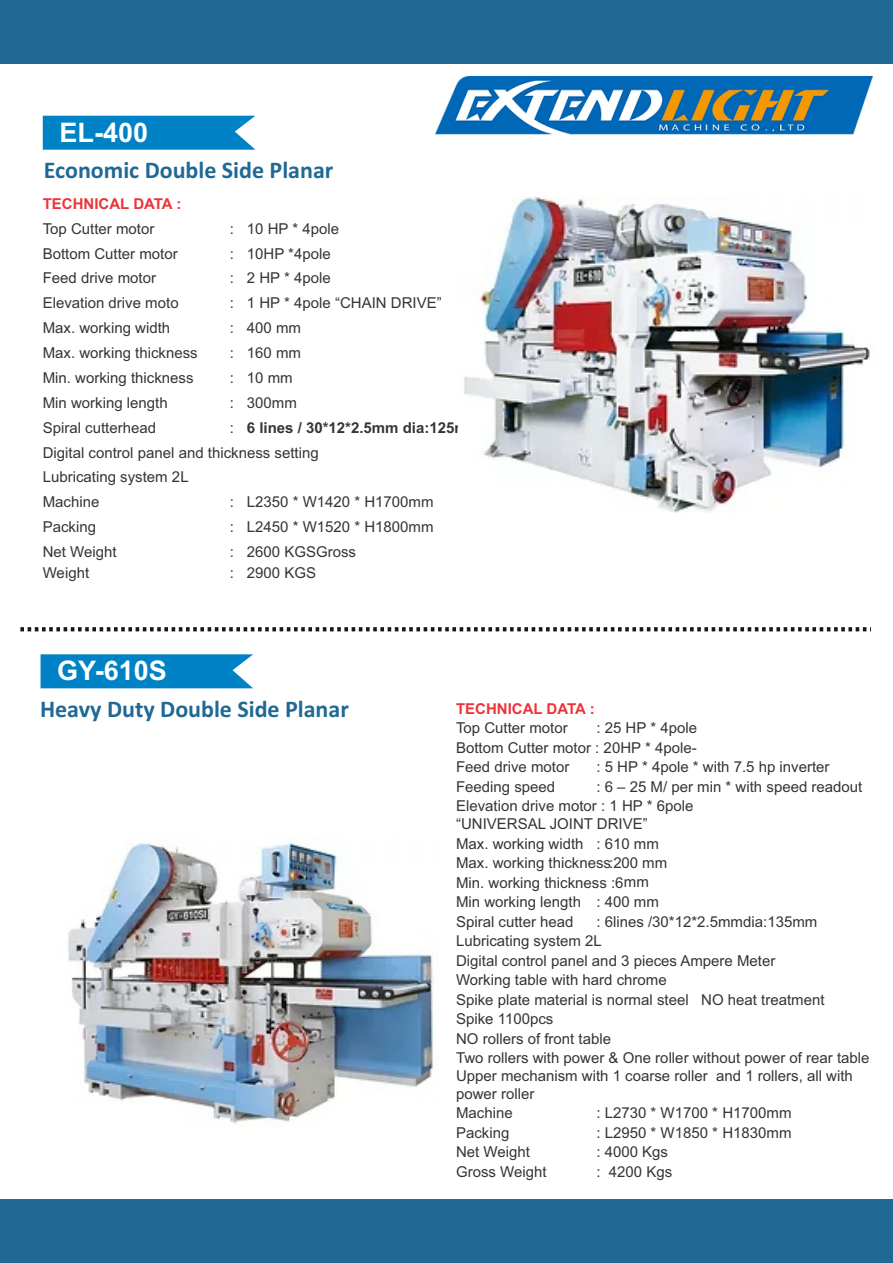
<style>
.page{position:relative;width:893px;height:1263px;background:#fff}
.page>*{position:absolute;margin:0;border:0;box-sizing:border-box;transform-origin:0 0}
.t1{font:700 27px "Arial";color:#fff}
.t2{font:700 24px "Calibri";color:#1f6994}
.t3{font:15px/19.5px "Arial";color:#383335}
.t4{font:700 15px "Arial";color:#ed3338}
.s1{font-weight:700}
</style>
<div class="page">
<div style="left:0;top:0;width:893px;height:64px;background:#1f6994"></div>
<div style="left:0;top:1199px;width:893px;height:64px;background:#1f6994"></div>
<svg style="left:20px;top:627px;width:851px;height:4px"></svg>
<img style="left:435px;top:75px;width:439px;height:60px">
<svg style="left:43px;top:116px;width:212px;height:34px;background:#0e88c9"></svg>
<img style="left:68px;top:843px;width:371px;height:281px">
<img style="left:464px;top:196px;width:406px;height:317px">
<svg style="left:41px;top:654px;width:212px;height:34px;background:#0e89c9"></svg>
<h1 class="t1" style="left:60px;top:122px;width:90px">EL-400</h1>
<h2 class="t2" style="left:44px;top:160px;width:291px">Economic Double Side Planar</h2>
<p class="t4" style="left:43px;top:198px;width:140px">TECHNICAL DATA :</p>
<p class="t3" style="left:43px;top:220px;width:113px">Top Cutter motor</p>
<p class="t3" style="left:230px;top:220px;width:111px">: 10 HP * 4pole</p>
<p class="t3" style="left:43px;top:245px;width:137px">Bottom Cutter motor</p>
<p class="t3" style="left:230px;top:245px;width:102px">: 10HP *4pole</p>
<p class="t3" style="left:43px;top:270px;width:115px">Feed drive motor</p>
<p class="t3" style="left:230px;top:270px;width:102px">: 2 HP * 4pole</p>
<p class="t3" style="left:43px;top:295px;width:137px">Elevation drive moto</p>
<p class="t3" style="left:230px;top:295px;width:213px">: 1 HP * 4pole “CHAIN DRIVE”</p>
<p class="t3" style="left:43px;top:319px;width:129px">Max. working width</p>
<p class="t3" style="left:230px;top:319px;width:73px">: 400 mm</p>
<p class="t3" style="left:43px;top:344px;width:157px">Max. working thickness</p>
<p class="t3" style="left:230px;top:344px;width:73px">: 160 mm</p>
<p class="t3" style="left:43px;top:369px;width:152px">Min. working thickness</p>
<p class="t3" style="left:230px;top:369px;width:64px">: 10 mm</p>
<p class="t3" style="left:43px;top:394px;width:127px">Min working length</p>
<p class="t3" style="left:230px;top:394px;width:69px">: 300mm</p>
<p class="t3" style="left:43px;top:419px;width:115px">Spiral cutterhead</p>
<p class="t3" style="left:43px;top:416px;width:440px;line-height:24.9px;text-indent:187px">: <span class="s1">6 lines / 30*12*2.5mm dia:125mm<br></span>Digital control panel and thickness setting<br>Lubricating system 2L<br>Machine</p>
<p class="t3" style="left:230px;top:494px;width:205px">: L2350 * W1420 * H1700mm</p>
<p class="t3" style="left:43px;top:518px;width:55px">Packing</p>
<p class="t3" style="left:230px;top:518px;width:205px">: L2450 * W1520 * H1800mm</p>
<p class="t3" style="left:43px;top:543px;width:75px">Net Weight</p>
<p class="t3" style="left:230px;top:543px;width:128px">: 2600 KGSGross</p>
<p class="t3" style="left:43px;top:565px;width:48px">Weight</p>
<p class="t3" style="left:230px;top:565px;width:88px">: 2900 KGS</p>
<h1 class="t1" style="left:57px;top:661px;width:111px">GY-610S</h1>
<h2 class="t2" style="left:40px;top:698px;width:310px">Heavy Duty Double Side Planar</h2>
<p class="t4" style="left:456px;top:703px;width:140px">TECHNICAL DATA :</p>
<p class="t3" style="left:456px;top:720px;width:113px">Top Cutter motor</p>
<p class="t3" style="left:456px;top:720px;width:242px;text-align:justify;text-indent:140px">: 25 HP * 4pole Bottom Cutter motor : 20HP * 4pole-Feed drive motor</p>
<p class="t3" style="left:596px;top:759px;width:235px">: 5 HP * 4pole * with 7.5 hp inverter</p>
<p class="t3" style="left:456px;top:778px;width:408px;text-indent:140px">: 6 – 25 M/ per min * with speed readout<br>Elevation drive motor : 1 HP * 6pole</p>
<p class="t3" style="left:456px;top:815px;width:213px">“UNIVERSAL JOINT DRIVE”<br>Max. working width : 610 mm<br>Max. working thickness :200 mm<br>Min. working thickness :6mm<br>Min working length : 400 mm<br>Spiral cutter head</p>
<p class="t3" style="left:456px;top:778px;width:101px">Feeding speed</p>
<p class="t3" style="left:456px;top:913px;width:415px;text-indent:140px">: 6lines /30*12*2.5mmdia:135mm Lubricating system 2L<br>Digital control panel and 3 pieces Ampere Meter<br>Working table with hard chrome<br>Spike plate material is normal steel NO heat treatment<br>Spike 1100pcs<br>NO rollers of front table<br>Two rollers with power &amp; One roller without power of rear table</p>
<p class="t3" style="left:456px;top:1068px;width:398px;line-height:17.7px">Upper mechanism with 1 coarse roller and 1 rollers, all with power roller</p>
<p class="t3" style="left:456px;top:1104px;width:58px">Machine</p>
<p class="t3" style="left:596px;top:1104px;width:197px">: L2730 * W1700 * H1700mm</p>
<p class="t3" style="left:456px;top:1124px;width:55px">Packing</p>
<p class="t3" style="left:596px;top:1124px;width:197px">: L2950 * W1850 * H1830mm</p>
<p class="t3" style="left:456px;top:1143px;width:75px">Net Weight</p>
<p class="t3" style="left:596px;top:1143px;width:73px">: 4000 Kgs</p>
<p class="t3" style="left:456px;top:1163px;width:92px">Gross Weight</p>
<p class="t3" style="left:596px;top:1163px;width:77px">: 4200 Kgs</p>
</div>
